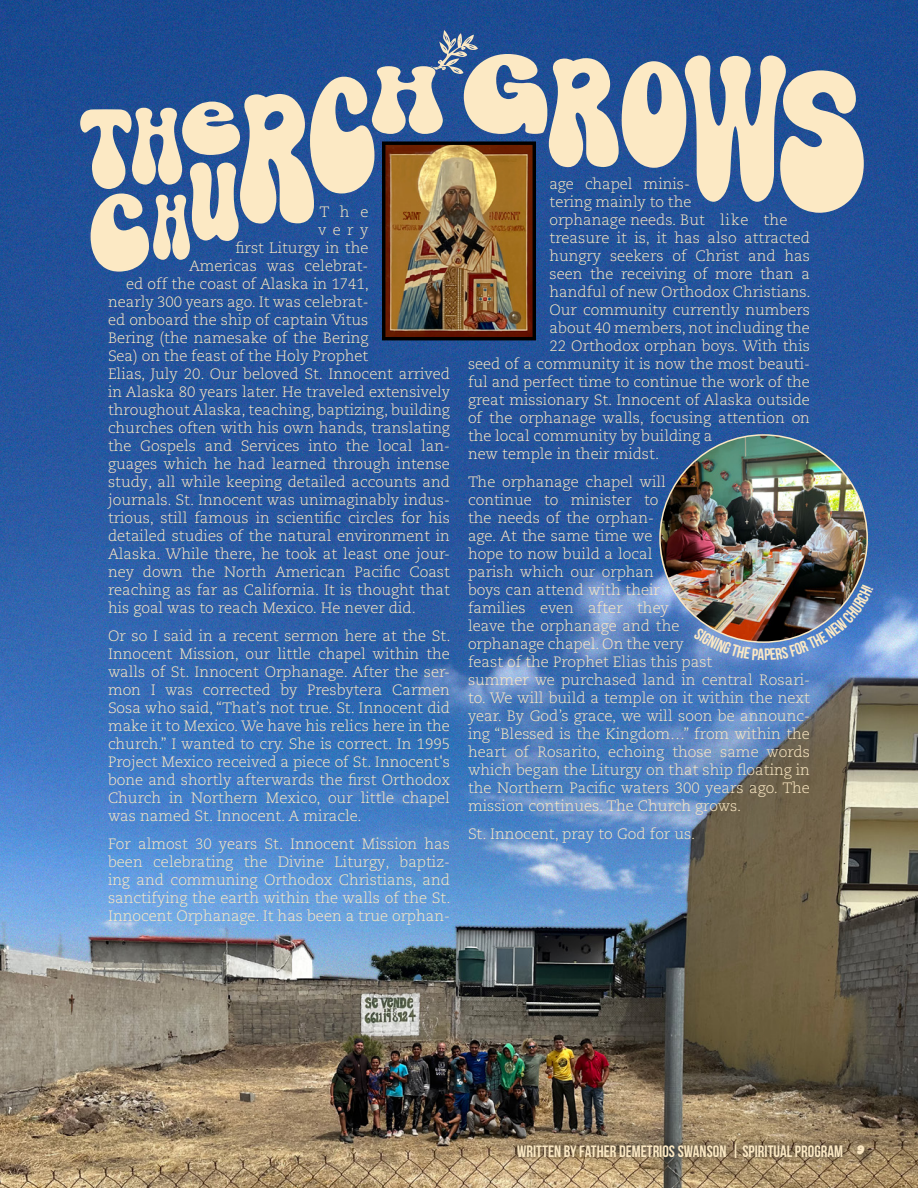
<style>
.page{position:relative;width:918px;height:1188px;background:#fff}
.page>*{position:absolute;margin:0;border:0;box-sizing:border-box;transform-origin:0 0}
.t1{font:16.5px "Bebas Neue";color:#fce9c4}
.t2{font:300 15px/18px "Caecilia LT Pro 45";color:#fce9c4;text-align:justify}
.t3{font:13.5px "Duckie";color:#fce9c4}
</style>
<div class="page">
<img style="left:0;top:0;width:918px;height:1188px">
<img style="left:660px;top:435px;width:207px;height:207px;border-radius:104px">
<img style="left:386px;top:272px;width:146px;height:64px">
<div style="left:382px;top:141px;width:154px;height:199px;border:3px solid #000"></div>
<div style="left:854px;top:1142px;width:22px;height:25px;background:#000;opacity:.75"></div>
<div style="left:509px;top:1137px;width:342px;height:28px;background:#000;opacity:.75"></div>
<svg style="left:80px;top:24px;width:784px;height:248px"></svg>
<img style="left:693px;top:584px;width:180px;height:76px">
<p class="t2" style="left:320px;top:202px;width:50px">The</p>
<p class="t2" style="left:318px;top:220px;width:52px">very</p>
<p class="t2" style="left:236px;top:238px;width:134px">first Liturgy in the</p>
<p class="t2" style="left:189px;top:256px;width:181px">Americas was celebrat-</p>
<p class="t2" style="left:126px;top:274px;width:245px">ed off the coast of Alaska in 1741,</p>
<p class="t2" style="left:108px;top:292px;width:262px">nearly 300 years ago. It was celebrat-</p>
<p class="t2" style="left:108px;top:310px;width:262px">ed onboard the ship of captain Vitus</p>
<p class="t2" style="left:108px;top:328px;width:262px">Bering (the namesake of the Bering</p>
<p class="t2" style="left:108px;top:346px;width:262px">Sea) on the feast of the Holy Prophet</p>
<p class="t2" style="left:108px;top:364px;width:343px">Elias, July 20. Our beloved St. Innocent arrived</p>
<p class="t2" style="left:108px;top:382px;width:344px">in Alaska 80 years later. He traveled extensively</p>
<p class="t2" style="left:108px;top:400px;width:343px">throughout Alaska, teaching, baptizing, building</p>
<p class="t2" style="left:108px;top:418px;width:343px">churches often with his own hands, translating</p>
<p class="t2" style="left:108px;top:436px;width:344px">the Gospels and Services into the local lan-</p>
<p class="t2" style="left:108px;top:454px;width:344px">guages which he had learned through intense</p>
<p class="t2" style="left:108px;top:472px;width:343px">study, all while keeping detailed accounts and</p>
<p class="t2" style="left:108px;top:490px;width:344px">journals. St. Innocent was unimaginably indus-</p>
<p class="t2" style="left:108px;top:508px;width:343px">trious, still famous in scientific circles for his</p>
<p class="t2" style="left:108px;top:526px;width:343px">detailed studies of the natural environment in</p>
<p class="t2" style="left:108px;top:544px;width:343px">Alaska. While there, he took at least one jour-</p>
<p class="t2" style="left:108px;top:562px;width:344px">ney down the North American Pacific Coast</p>
<p class="t2" style="left:108px;top:580px;width:344px">reaching as far as California. It is thought that</p>
<p class="t2" style="left:108px;top:598px;width:309px">his goal was to reach Mexico. He never did.</p>
<p class="t2" style="left:108px;top:626px;width:344px">Or so I said in a recent sermon here at the St.<br>Innocent Mission, our little chapel within the walls of St. Innocent Orphanage. After the ser&shy;mon I was corrected by Presbytera Carmen Sosa who said, “That’s not true. St. Innocent did make it to Mexico. We have his relics here in the church.” I wanted to cry. She is correct. In 1995<br>Project Mexico received a piece of St. Innocent's bone and shortly afterwards the first Orthodox Church in Northern Mexico, our little chapel was named St. Innocent. A miracle.</p>
<p class="t2" style="left:108px;top:834px;width:344px">For almost 30 years St. Innocent Mission has been celebrating the Divine Liturgy, baptiz&shy;ing and communing Orthodox Christians, and sanctifying the earth within the walls of the St.<br>Innocent Orphanage. It has been a true orphan-</p>
<p class="t2" style="left:550px;top:174px;width:142px">age chapel minis-</p>
<p class="t2" style="left:550px;top:192px;width:143px">tering mainly to the</p>
<p class="t2" style="left:550px;top:210px;width:239px">orphanage needs. But like the</p>
<p class="t2" style="left:550px;top:228px;width:262px">treasure it is, it has also attracted</p>
<p class="t2" style="left:550px;top:246px;width:262px">hungry seekers of Christ and has</p>
<p class="t2" style="left:550px;top:264px;width:262px">seen the receiving of more than a</p>
<p class="t2" style="left:550px;top:282px;width:263px">handful of new Orthodox Christians.</p>
<p class="t2" style="left:550px;top:300px;width:262px">Our community currently numbers</p>
<p class="t2" style="left:550px;top:318px;width:262px">about 40 members, not including the</p>
<p class="t2" style="left:550px;top:336px;width:262px">22 Orthodox orphan boys. With this</p>
<p class="t2" style="left:468px;top:354px;width:344px">seed of a community it is now the most beauti-</p>
<p class="t2" style="left:468px;top:372px;width:344px">ful and perfect time to continue the work of the</p>
<p class="t2" style="left:468px;top:390px;width:344px">great missionary St. Innocent of Alaska outside</p>
<p class="t2" style="left:468px;top:408px;width:343px">of the orphanage walls, focusing attention on</p>
<p class="t2" style="left:468px;top:426px;width:246px">the local community by building a</p>
<p class="t2" style="left:468px;top:444px;width:193px">new temple in their midst.</p>
<p class="t2" style="left:468px;top:472px;width:344px;text-align:left">The orphanage chapel will<br>continue to minister to<br>the needs of the orphan-<br>age. At the same time we<br>hope to now build a local<br>parish which our orphan<br>boys can attend with their<br>families even after they<br>leave the orphanage and the<br>orphanage chapel. On the very<br>feast of the Prophet Elias this past<br>summer we purchased land in central Rosari&shy;to. We will build a temple on it within the next year. By God’s grace, we will soon be announc&shy;ing “Blessed is the Kingdom…” from within the heart of Rosarito, echoing those same words which began the Liturgy on that ship floating in the Northern Pacific waters 300 years ago. The mission continues. The Church grows.</p>
<p class="t2" style="left:468px;top:824px;width:229px">St. Innocent, pray to God for us.</p>
<p class="t1" style="left:517px;top:1142px;width:327px">WRITTEN BY FATHER DEMETRIOS SWANSON | SPIRITUAL PROGRAM</p>
<p class="t3" style="left:857px;top:1142px;width:9px">9</p>
</div>
